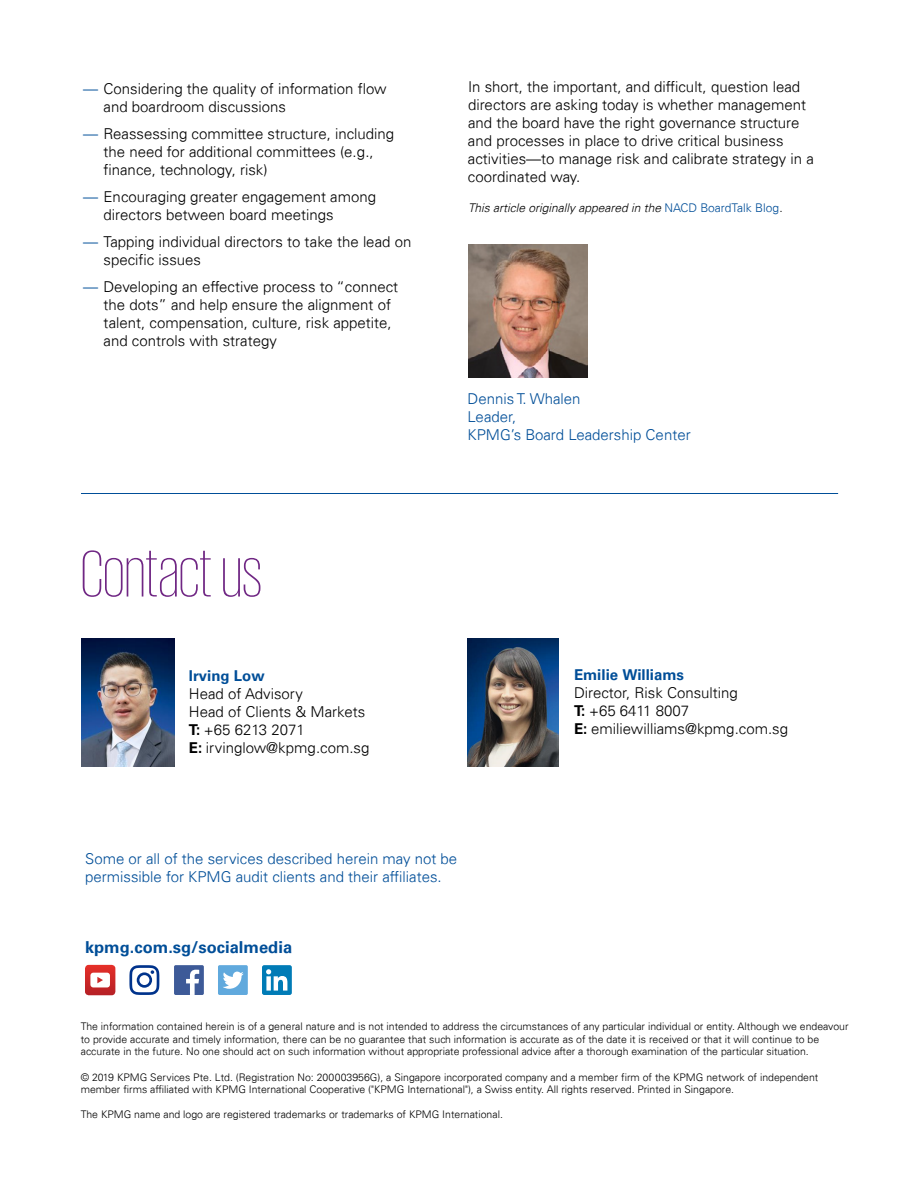
<style>
.page{position:relative;width:918px;height:1188px;background:#fff}
.page>*{position:absolute;margin:0;border:0;box-sizing:border-box;transform-origin:0 0}
.t1{font:200 67.5px "KPMG";color:#702784}
.t2{font:700 16.5px "Univers 65";color:#004e98}
.t3{font:300 15px/18px "Univers 45";color:#000}
.t4{font:300 15px/18px "Univers 45";color:#004e98}
.t5{font:700 15px "Univers 65";color:#004e98}
.t6{font:italic 300 12px "Univers 45";color:#000}
.t7{font:300 10.5px/12.6px "Univers 45";color:#000}
.s1{color:#004e98}
.s2{font-style:normal;color:#004e98}
.s3{font-style:normal}
.s4{font-family:"Univers 65";font-weight:700}
</style>
<div class="page">
<hr style="left:81px;top:493px;width:757px;height:1px;background:#004e98">
<img style="left:468px;top:244px;width:120px;height:133px">
<img style="left:468px;top:639px;width:91px;height:127px">
<img style="left:82px;top:639px;width:93px;height:127px">
<svg style="left:129px;top:965px;width:30px;height:30px"></svg>
<div style="left:218px;top:965px;width:30px;height:30px;background:#60a9dd;border-radius:2px"></div>
<svg style="left:223px;top:972px;width:21px;height:17px"></svg>
<div style="left:262px;top:965px;width:30px;height:30px;background:#007bb6;border-radius:2px"></div>
<svg style="left:266px;top:969px;width:21px;height:22px"></svg>
<div style="left:174px;top:965px;width:30px;height:30px;background:#3d5a98;border-radius:2px"></div>
<svg style="left:186px;top:970px;width:13px;height:25px"></svg>
<svg style="left:85px;top:965px;width:30px;height:30px"></svg>
<p class="t3" style="left:104px;top:79px;width:285px;text-indent:-20px"><span class="s1">—</span> Considering the quality of information flow and boardroom discussions</p>
<p class="t3" style="left:104px;top:124px;width:292px;text-indent:-20px"><span class="s1">—</span> Reassessing committee structure, including the need for additional committees (e.g., finance, technology, risk)</p>
<p class="t3" style="left:104px;top:187px;width:274px;text-indent:-20px"><span class="s1">—</span> Encouraging greater engagement among directors between board meetings</p>
<p class="t3" style="left:104px;top:232px;width:309px;text-indent:-20px"><span class="s1">—</span> Tapping individual directors to take the lead on specific issues</p>
<p class="t3" style="left:104px;top:277px;width:296px;text-indent:-20px"><span class="s1">—</span> Developing an effective process to “connect the dots” and help ensure the alignment of talent, compensation, culture, risk appetite, and controls with strategy</p>
<p class="t3" style="left:468px;top:78px;width:347px">In short, the important, and difficult, question lead directors are asking today is whether management and the board have the right governance structure and processes in place to drive critical business activities—to manage risk and calibrate strategy in a coordinated way.</p>
<p class="t6" style="left:468px;top:201px;width:316px">This article originally appeared in the <span class="s2">NACD BoardTalk Blog</span><span class="s3">.</span></p>
<p class="t4" style="left:468px;top:389px;width:225px">Dennis T. Whalen<br>Leader,<br>KPMG’s Board Leadership Center</p>
<h1 class="t1" style="left:81px;top:542px;width:183px">Contact us</h1>
<p class="t5" style="left:189px;top:667px;width:77px">Irving Low</p>
<p class="t3" style="left:189px;top:685px;width:182px">Head of Advisory<br>Head of Clients &amp; Markets<br><span class="s4">T:</span> +65 6213 2071<br><span class="s4">E:</span> irvinglow@kpmg.com.sg</p>
<p class="t4" style="left:85px;top:849px;width:374px">Some or all of the services described herein may not be permissible for KPMG audit clients and their affiliates.</p>
<p class="t2" style="left:85px;top:938px;width:209px">kpmg.com.sg/socialmedia</p>
<p class="t5" style="left:574px;top:666px;width:112px">Emilie Williams</p>
<p class="t3" style="left:574px;top:684px;width:216px">Director, Risk Consulting<br><span class="s4">T:</span> +65 6411 8007<br><span class="s4">E:</span> emiliewilliams@kpmg.com.sg</p>
<p class="t7" style="left:81px;top:1020px;width:769px">The information contained herein is of a general nature and is not intended to address the circumstances of any particular individual or entity. Although we endeavour to provide accurate and timely information, there can be no guarantee that such information is accurate as of the date it is received or that it will continue to be accurate in the future. No one should act on such information without appropriate professional advice after a thorough examination of the particular situation.</p>
<p class="t7" style="left:81px;top:1071px;width:739px">© 2019 KPMG Services Pte. Ltd. (Registration No: 200003956G), a Singapore incorporated company and a member firm of the KPMG network of independent member firms affiliated with KPMG International Cooperative ("KPMG International"), a Swiss entity. All rights reserved. Printed in Singapore.</p>
<p class="t7" style="left:81px;top:1108px;width:424px">The KPMG name and logo are registered trademarks or trademarks of KPMG International.</p>
</div>
